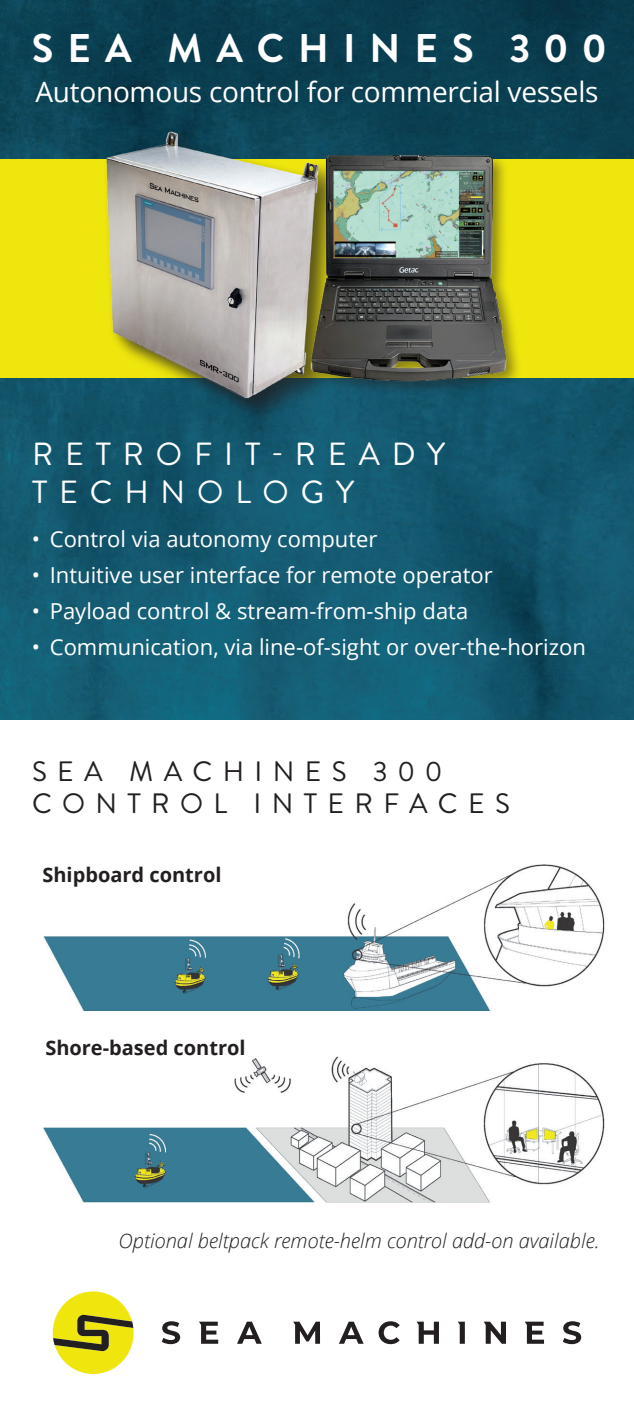
<style>
.page{position:relative;width:634px;height:1419px;background:#fff}
.page>*{position:absolute;margin:0;border:0;box-sizing:border-box;transform-origin:0 0}
.t1{font:700 40px "Brandon Grotesque";letter-spacing:.35em;color:#fff}
.t2{font:32px/38px "Brandon Grotesque";letter-spacing:.37em;color:#fff}
.t3{font:28px "Open Sans";letter-spacing:-.01em;color:#fff}
.t4{font:28px/32px "Brandon Grotesque";letter-spacing:.37em;color:#231f20}
.t5{font:22px "Open Sans";color:#fff}
.t6{font:italic 300 20px "Open Sans";color:#231f20}
.t7{font:700 20px "Open Sans";color:#231f20}
</style>
<div class="page">
<img style="left:43px;top:865px;width:562px;height:146px">
<img style="left:0;top:0;width:634px;height:719px">
<div style="left:0;top:160px;width:634px;height:218px;background:#efe60e"></div>
<img style="left:43px;top:1056px;width:562px;height:146px">
<svg style="left:162px;top:1321px;width:18px;height:23px"></svg>
<svg style="left:199px;top:1321px;width:19px;height:22px"></svg>
<svg style="left:237px;top:1321px;width:25px;height:22px"></svg>
<svg style="left:293px;top:1321px;width:27px;height:22px"></svg>
<svg style="left:339px;top:1321px;width:25px;height:22px"></svg>
<svg style="left:379px;top:1321px;width:21px;height:23px"></svg>
<svg style="left:416px;top:1321px;width:23px;height:22px"></svg>
<svg style="left:458px;top:1321px;width:7px;height:22px"></svg>
<svg style="left:484px;top:1321px;width:22px;height:22px"></svg>
<svg style="left:525px;top:1321px;width:19px;height:22px"></svg>
<svg style="left:563px;top:1321px;width:18px;height:23px"></svg>
<svg style="left:53px;top:1291px;width:81px;height:83px"></svg>
<div style="left:110px;top:135px;width:235px;height:289px;background:#231f20;opacity:.45"></div>
<img style="left:44px;top:112px;width:332px;height:297px">
<img style="left:217px;top:133px;width:381px;height:263px">
<h1 class="t1" style="left:32px;top:20px;width:576px">SEA MACHINES 300</h1>
<p class="t3" style="left:35px;top:72px;width:564px">Autonomous control for commercial vessels</p>
<h2 class="t2" style="left:32px;top:436px;width:415px">RETROFIT-READY<br>TECHNOLOGY</h2>
<p class="t5" style="left:32px;top:524px;width:347px">• Control via autonomy computer</p>
<p class="t5" style="left:32px;top:560px;width:463px">• Intuitive user interface for remote operator</p>
<p class="t5" style="left:32px;top:596px;width:438px">• Payload control &amp; stream-from-ship data</p>
<p class="t5" style="left:32px;top:632px;width:555px">• Communication, via line-of-sight or over-the-horizon</p>
<p class="t4" style="left:32px;top:755px;width:479px">SEA MACHINES 300<br>CONTROL INTERFACES</p>
<p class="t7" style="left:42px;top:860px;width:181px">Shipboard control</p>
<p class="t7" style="left:45px;top:1034px;width:202px">Shore-based control</p>
<p class="t6" style="left:119px;top:1226px;width:482px">Optional beltpack remote-helm control add-on available.</p>
</div>
